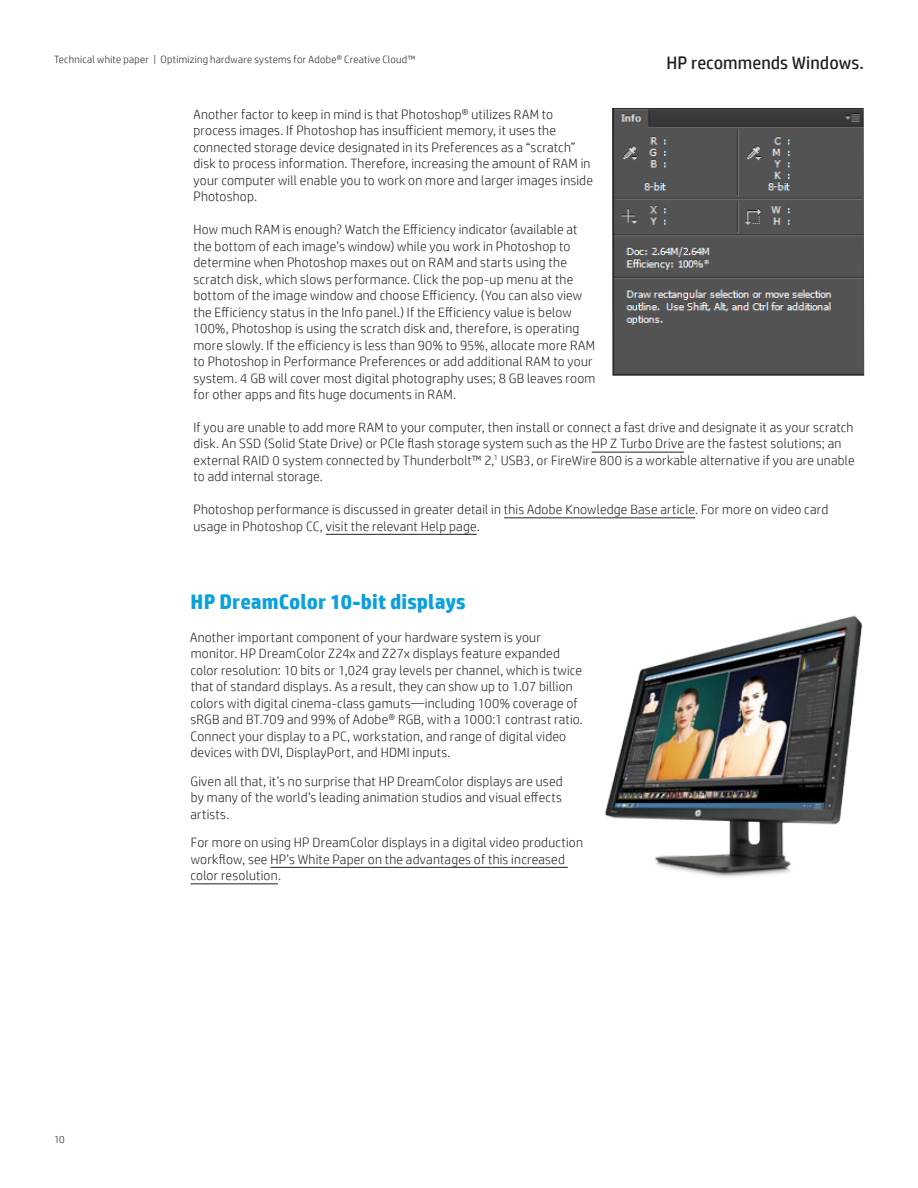
<style>
.page{position:relative;width:918px;height:1188px;background:#fff}
.page>*{position:absolute;margin:0;border:0;box-sizing:border-box;transform-origin:0 0}
.t1{font:700 21px "HP Simplified";letter-spacing:.005em;color:#0ca0dd}
.t2{font:18px "HP Simplified";letter-spacing:.005em;color:#231f20}
.t3{font:300 13.5px/16.5px "HP Simplified";letter-spacing:.015em;color:#231f20}
.t4{font:300 10.5px "HP Simplified";letter-spacing:.025em;color:#231f20}
</style>
<div class="page">
<img style="left:604px;top:615px;width:259px;height:262px">
<img style="left:612px;top:108px;width:252px;height:268px">
<hr style="left:592px;top:452px;width:92px;height:1px;background:#231f20">
<hr style="left:504px;top:518px;width:191px;height:1px;background:#231f20">
<hr style="left:326px;top:534px;width:151px;height:1px;background:#231f20">
<hr style="left:270px;top:867px;width:298px;height:1px;background:#231f20">
<hr style="left:191px;top:884px;width:87px;height:1px;background:#231f20">
<p class="t4" style="left:54px;top:52px;width:363px">Technical white paper | Optimizing hardware systems for Adobe® Creative Cloud™</p>
<h2 class="t2" style="left:666px;top:51px;width:199px">HP recommends Windows.</h2>
<p class="t3" style="left:194px;top:106px;width:401px">Another factor to keep in mind is that Photoshop® utilizes RAM to process images. If Photoshop has insufficient memory, it uses the connected storage device designated in its Preferences as a “scratch” disk to process information. Therefore, increasing the amount of RAM in your computer will enable you to work on more and larger images inside Photoshop.</p>
<p class="t3" style="left:194px;top:221px;width:403px">How much RAM is enough? Watch the Efficiency indicator (available at the bottom of each image’s window) while you work in Photoshop to determine when Photoshop maxes out on RAM and starts using the scratch disk, which slows performance. Click the pop-up menu at the bottom of the image window and choose Efficiency. (You can also view the Efficiency status in the Info panel.) If the Efficiency value is below 100%, Photoshop is using the scratch disk and, therefore, is operating more slowly. If the efficiency is less than 90% to 95%, allocate more RAM to Photoshop in Performance Preferences or add additional RAM to your system. 4 GB will cover most digital photography uses; 8 GB leaves room for other apps and fits huge documents in RAM.</p>
<p class="t3" style="left:194px;top:419px;width:663px">If you are unable to add more RAM to your computer, then install or connect a fast drive and designate it as your scratch disk. An SSD (Solid State Drive) or PCIe flash storage system such as the HP Z Turbo Drive are the fastest solutions; an external RAID 0 system connected by Thunderbolt™ 2,<sup>1</sup> USB3, or FireWire 800 is a workable alternative if you are unable to add internal storage.</p>
<p class="t3" style="left:194px;top:501px;width:636px">Photoshop performance is discussed in greater detail in this Adobe Knowledge Base article. For more on video card usage in Photoshop CC, visit the relevant Help page.</p>
<p class="t4" style="left:54px;top:1132px;width:12px">10</p>
<h1 class="t1" style="left:191px;top:588px;width:277px">HP DreamColor 10-bit displays</h1>
<p class="t3" style="left:190px;top:628px;width:394px">Another important component of your hardware system is your monitor. HP DreamColor Z24x and Z27x displays feature expanded color resolution: 10 bits or 1,024 gray levels per channel, which is twice that of standard displays. As a result, they can show up to 1.07 billion colors with digital cinema-class gamuts—including 100% coverage of sRGB and BT.709 and 99% of Adobe® RGB, with a 1000:1 contrast ratio.<br>Connect your display to a PC, workstation, and range of digital video devices with DVI, DisplayPort, and HDMI inputs.</p>
<p class="t3" style="left:190px;top:772px;width:374px;text-align:justify">Given all that, it’s no surprise that HP DreamColor displays are used by many of the world’s leading animation studios and visual effects artists.</p>
<p class="t3" style="left:191px;top:834px;width:394px">For more on using HP DreamColor displays in a digital video production workflow, see HP’s White Paper on the advantages of this increased color resolution.</p>
</div>
